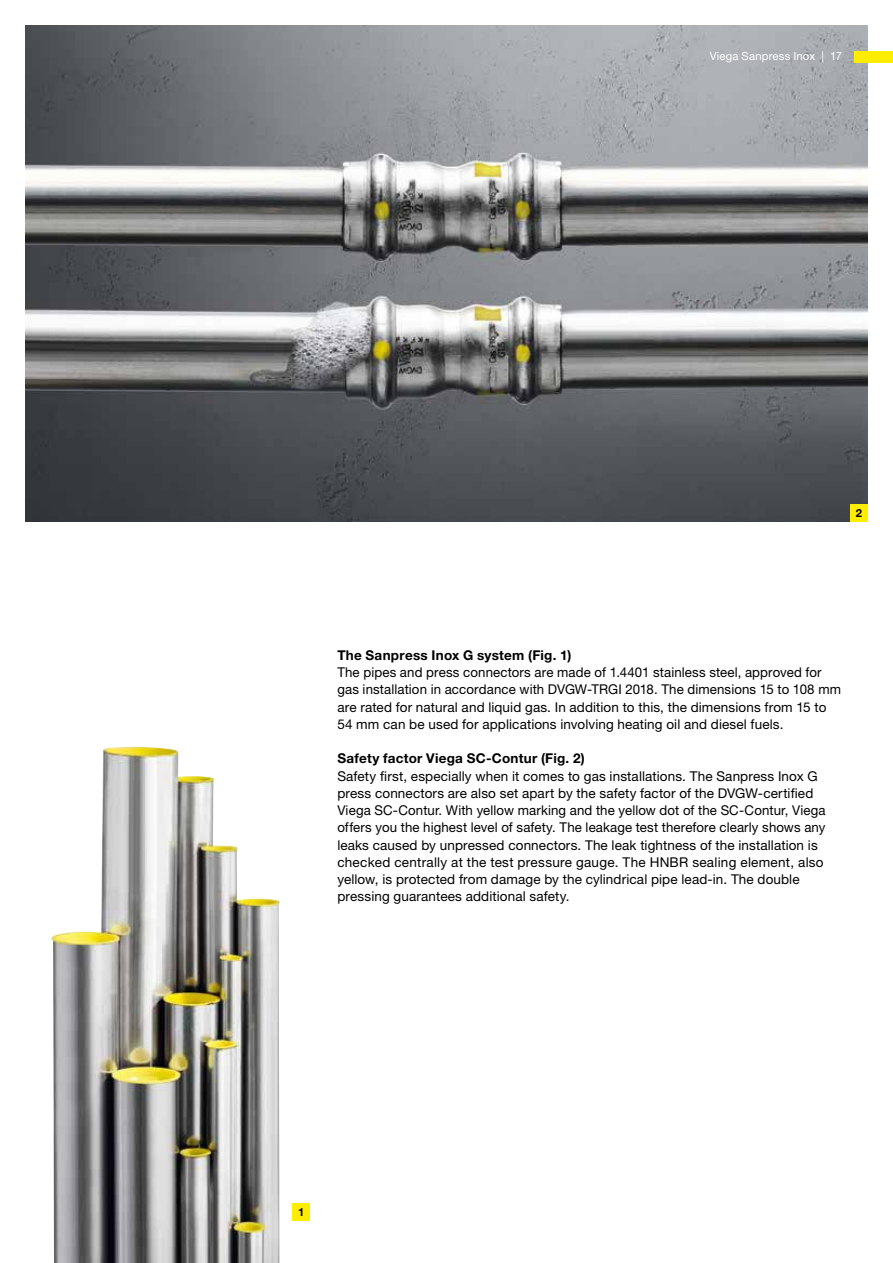
<style>
.page{position:relative;width:893px;height:1263px;background:#fff}
.page>*{position:absolute;margin:0;border:0;box-sizing:border-box;transform-origin:0 0}
.t1{font:13.5px/17.2px "M Ying Hei PR Cfor Viega W4";letter-spacing:.01em;color:#000}
.t2{font:13.5px "M Ying Hei PR Cfor Viega W7";letter-spacing:.02em;color:#000}
.t3{font:11.25px "M Ying Hei PR Cfor Viega W4";letter-spacing:.015em;color:#fff}
.t4{font:11.25px "M Ying Hei PR Cfor Viega W7";color:#000}
</style>
<div class="page">
<img style="left:51px;top:747px;width:229px;height:516px">
<img style="left:26px;top:26px;width:841px;height:496px">
<div style="left:850px;top:505px;width:17px;height:17px;background:#ffed00"></div>
<div style="left:293px;top:1203px;width:17px;height:17px;background:#ffed00"></div>
<div style="left:855px;top:51px;width:38px;height:11px;background:#ffed00"></div>
<p class="t3" style="left:710px;top:49px;width:134px">Viega Sanpress Inox | 17</p>
<p class="t4" style="left:856px;top:506px;width:8px">2</p>
<p class="t2" style="left:337px;top:647px;width:235px">The Sanpress Inox G system (Fig. 1)</p>
<p class="t1" style="left:337px;top:664px;width:505px">The pipes and press connectors are made of 1.4401 stainless steel, approved for gas installation in accordance with DVGW-TRGI 2018. The dimensions 15 to 108 mm are rated for natural and liquid gas. In addition to this, the dimensions from 15 to 54 mm can be used for applications involving heating oil and diesel fuels.</p>
<p class="t2" style="left:337px;top:750px;width:249px">Safety factor Viega SC-Contur (Fig. 2)</p>
<p class="t1" style="left:337px;top:767px;width:490px">Safety first, especially when it comes to gas installations. The Sanpress Inox G press connectors are also set apart by the safety factor of the DVGW-certified Viega SC-Contur. With yellow marking and the yellow dot of the SC-Contur, Viega offers you the highest level of safety. The leakage test therefore clearly shows any leaks caused by unpressed connectors. The leak tightness of the installation is checked centrally at the test pressure gauge. The HNBR sealing element, also yellow, is protected from damage by the cylindrical pipe lead-in. The double pressing guarantees additional safety.</p>
<p class="t4" style="left:298px;top:1205px;width:8px">1</p>
</div>
